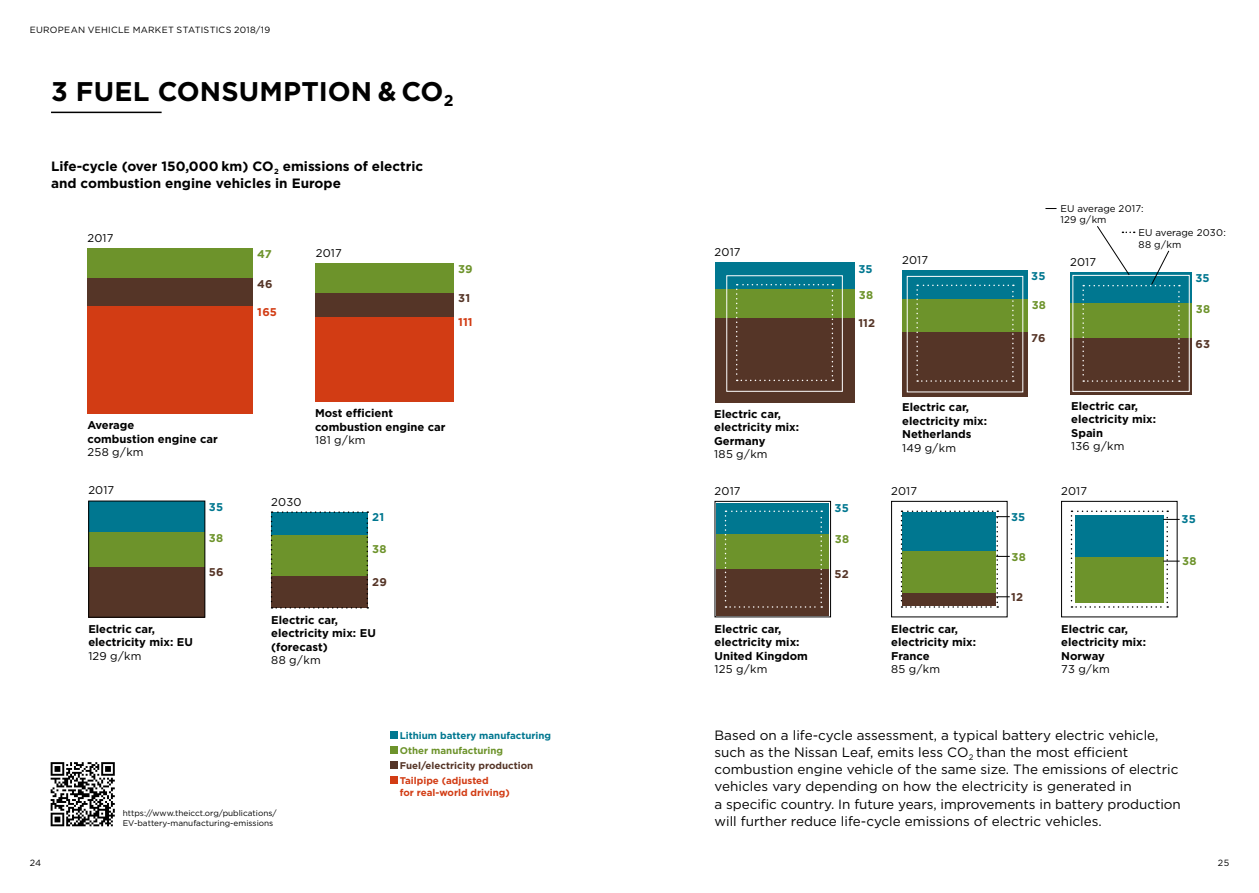
<style>
.page{position:relative;width:1259px;height:893px;background:#fff}
.page>*{position:absolute;margin:0;border:0;box-sizing:border-box;transform-origin:0 0}
.t1{font:700 27px "Gotham";color:#000}
.t2{font:13.5px/17.2px "Gotham";color:#000}
.t3{font:700 13.5px/16.2px "Gotham";color:#000}
.t4{font:700 11.25px/13.5px "Gotham";color:#000}
.t5{font:11.25px "Gotham";letter-spacing:.02em;color:#000}
.t6{font:700 11.25px "Gotham";letter-spacing:.03em;color:#6d932b}
.t7{font:700 11.25px "Gotham";letter-spacing:.02em;color:#553527}
.t8{font:700 11.25px "Gotham";letter-spacing:.015em;color:#007790}
.t9{font:700 11.25px "Gotham";letter-spacing:.015em;color:#d23c14}
.t10{font:9.75px/11.7px "Gotham";color:#000}
.t11{font:700 9.75px/11.7px "Gotham";color:#d23c14}
.t12{font:700 9.75px "Gotham";color:#007790}
.t13{font:700 9.75px "Gotham";color:#553527}
.t14{font:700 9.75px "Gotham";color:#6d932b}
.t15{font:9px "Gotham";letter-spacing:.03em;color:#000}
.t16{font:8.25px/9.9px "Gotham";color:#000}
</style>
<div class="page">
<div style="left:87px;top:249px;width:166px;height:29px;background:#6d932b"></div>
<div style="left:87px;top:278px;width:166px;height:29px;background:#553527"></div>
<div style="left:87px;top:307px;width:166px;height:107px;background:#d23c14"></div>
<div style="left:315px;top:263px;width:138px;height:30px;background:#6d932b"></div>
<div style="left:315px;top:293px;width:138px;height:24px;background:#553527"></div>
<div style="left:315px;top:317px;width:138px;height:85px;background:#d23c14"></div>
<svg style="left:271px;top:511px;width:97px;height:98px;background:#4d6e44"></svg>
<div style="left:88px;top:501px;width:117px;height:31px;background:#007790"></div>
<div style="left:88px;top:532px;width:117px;height:35px;background:#6d932b"></div>
<div style="left:88px;top:567px;width:117px;height:50px;background:#553527"></div>
<div style="left:88px;top:501px;width:117px;height:117px;border:1px solid #000"></div>
<div style="left:891px;top:501px;width:116px;height:116px;border:1px solid #000"></div>
<div style="left:1061px;top:501px;width:116px;height:116px;border:1px solid #000"></div>
<div style="left:714px;top:263px;width:140px;height:26px;background:#007790"></div>
<div style="left:714px;top:289px;width:140px;height:29px;background:#6d932b"></div>
<div style="left:714px;top:318px;width:140px;height:84px;background:#553527"></div>
<svg style="left:736px;top:284px;width:97px;height:97px"></svg>
<div style="left:726px;top:275px;width:116px;height:117px;border:1px solid #fff"></div>
<div style="left:902px;top:270px;width:126px;height:30px;background:#007790"></div>
<div style="left:902px;top:300px;width:126px;height:32px;background:#6d932b"></div>
<div style="left:902px;top:332px;width:126px;height:64px;background:#553527"></div>
<svg style="left:916px;top:285px;width:98px;height:97px"></svg>
<div style="left:907px;top:276px;width:116px;height:116px;border:1px solid #fff"></div>
<div style="left:716px;top:503px;width:113px;height:32px;background:#007790"></div>
<div style="left:716px;top:535px;width:113px;height:34px;background:#6d932b"></div>
<div style="left:716px;top:569px;width:113px;height:46px;background:#553527"></div>
<svg style="left:725px;top:510px;width:97px;height:98px"></svg>
<div style="left:714px;top:501px;width:117px;height:116px;border:1px solid #000"></div>
<div style="left:1070px;top:272px;width:122px;height:31px;background:#007790"></div>
<div style="left:1070px;top:303px;width:122px;height:35px;background:#6d932b"></div>
<div style="left:1070px;top:338px;width:122px;height:56px;background:#553527"></div>
<div style="left:1072px;top:275px;width:117px;height:117px;border:1px solid #fff"></div>
<hr style="left:51px;top:112px;width:111px;height:1px;background:#000">
<div style="left:390px;top:777px;width:7px;height:7px;background:#d23c14"></div>
<div style="left:390px;top:762px;width:7px;height:7px;background:#553527"></div>
<div style="left:390px;top:747px;width:7px;height:7px;background:#6d932b"></div>
<div style="left:390px;top:732px;width:7px;height:7px;background:#007790"></div>
<svg style="left:50px;top:762px;width:63px;height:65px"></svg>
<svg style="left:51px;top:762px;width:64px;height:64px"></svg>
<svg style="left:1070px;top:510px;width:109px;height:98px"></svg>
<svg style="left:900px;top:510px;width:109px;height:98px;background:#578a6b"></svg>
<svg style="left:1082px;top:226px;width:98px;height:156px"></svg>
<p class="t15" style="left:30px;top:24px;width:242px">EUROPEAN VEHICLE MARKET STATISTICS 2018/19</p>
<h1 class="t1" style="left:51px;top:74px;width:404px">3 FUEL CONSUMPTION &amp; CO<sub>2</sub></h1>
<p class="t3" style="left:51px;top:158px;width:374px">Life-cycle (over 150,000 km) CO<sub>2</sub> emissions of electric and combustion engine vehicles in Europe</p>
<p class="t5" style="left:87px;top:231px;width:27px">2017</p>
<p class="t6" style="left:257px;top:247px;width:16px">47</p>
<p class="t7" style="left:257px;top:276px;width:17px">46</p>
<p class="t9" style="left:257px;top:305px;width:21px">165</p>
<p class="t5" style="left:316px;top:246px;width:27px">2017</p>
<p class="t6" style="left:458px;top:261px;width:16px">39</p>
<p class="t7" style="left:458px;top:290px;width:14px">31</p>
<p class="t9" style="left:458px;top:314px;width:16px">111</p>
<p class="t4" style="left:87px;top:419px;width:132px">Average<br>combustion engine car</p>
<p class="t5" style="left:87px;top:445px;width:58px">258 g/km</p>
<p class="t4" style="left:315px;top:406px;width:132px">Most efficient combustion engine car</p>
<p class="t5" style="left:315px;top:433px;width:52px">181 g/km</p>
<p class="t5" style="left:714px;top:245px;width:27px">2017</p>
<p class="t4" style="left:714px;top:407px;width:86px">Electric car, electricity mix:<br>Germany</p>
<p class="t5" style="left:714px;top:447px;width:55px">185 g/km</p>
<p class="t8" style="left:858px;top:261px;width:16px">35</p>
<p class="t6" style="left:858px;top:287px;width:16px">38</p>
<p class="t7" style="left:858px;top:316px;width:18px">112</p>
<p class="t10" style="left:1060px;top:202px;width:85px">EU average 2017:<br>129 g/km</p>
<p class="t5" style="left:902px;top:253px;width:27px">2017</p>
<p class="t5" style="left:1070px;top:255px;width:27px">2017</p>
<p class="t10" style="left:1138px;top:226px;width:89px">EU average 2030:<br>88 g/km</p>
<p class="t8" style="left:1031px;top:269px;width:16px">35</p>
<p class="t8" style="left:1195px;top:271px;width:16px">35</p>
<p class="t6" style="left:1031px;top:298px;width:16px">38</p>
<p class="t6" style="left:1195px;top:302px;width:16px">38</p>
<p class="t4" style="left:902px;top:401px;width:86px">Electric car, electricity mix:<br>Netherlands</p>
<p class="t5" style="left:902px;top:441px;width:55px">149 g/km</p>
<p class="t7" style="left:1031px;top:331px;width:16px">76</p>
<p class="t4" style="left:1071px;top:399px;width:86px">Electric car, electricity mix:<br>Spain</p>
<p class="t5" style="left:1071px;top:439px;width:55px">136 g/km</p>
<p class="t7" style="left:1195px;top:337px;width:16px">63</p>
<p class="t5" style="left:88px;top:483px;width:27px">2017</p>
<p class="t5" style="left:714px;top:483px;width:27px">2017</p>
<p class="t5" style="left:891px;top:483px;width:27px">2017</p>
<p class="t5" style="left:1061px;top:483px;width:27px">2017</p>
<p class="t5" style="left:271px;top:494px;width:32px">2030</p>
<p class="t8" style="left:209px;top:499px;width:16px">35</p>
<p class="t8" style="left:834px;top:501px;width:16px">35</p>
<p class="t8" style="left:372px;top:509px;width:13px">21</p>
<p class="t8" style="left:1011px;top:510px;width:16px">35</p>
<p class="t8" style="left:1181px;top:512px;width:16px">35</p>
<p class="t6" style="left:209px;top:531px;width:16px">38</p>
<p class="t7" style="left:209px;top:565px;width:16px">56</p>
<p class="t4" style="left:88px;top:622px;width:106px">Electric car, electricity mix: EU</p>
<p class="t5" style="left:88px;top:649px;width:55px">129 g/km</p>
<p class="t6" style="left:372px;top:541px;width:16px">38</p>
<p class="t7" style="left:372px;top:575px;width:16px">29</p>
<p class="t4" style="left:271px;top:613px;width:106px">Electric car, electricity mix: EU (forecast)</p>
<p class="t5" style="left:271px;top:653px;width:51px">88 g/km</p>
<p class="t16" style="left:123px;top:808px;width:156px">https://www.theicct.org/publications/<br>EV-battery-manufacturing-emissions</p>
<p class="t12" style="left:400px;top:729px;width:153px">Lithium battery manufacturing</p>
<p class="t14" style="left:400px;top:744px;width:105px">Other manufacturing</p>
<p class="t13" style="left:400px;top:759px;width:135px">Fuel/electricity production</p>
<p class="t11" style="left:400px;top:774px;width:111px">Tailpipe (adjusted<br>for real-world driving)</p>
<p class="t4" style="left:714px;top:622px;width:95px">Electric car, electricity mix:<br>United Kingdom</p>
<p class="t5" style="left:714px;top:662px;width:54px">125 g/km</p>
<p class="t6" style="left:835px;top:532px;width:16px">38</p>
<p class="t7" style="left:834px;top:567px;width:16px">52</p>
<p class="t4" style="left:891px;top:622px;width:86px">Electric car, electricity mix:<br>France</p>
<p class="t5" style="left:891px;top:662px;width:51px">85 g/km</p>
<p class="t6" style="left:1011px;top:549px;width:16px">38</p>
<p class="t7" style="left:1011px;top:589px;width:13px">12</p>
<p class="t4" style="left:1061px;top:622px;width:86px">Electric car, electricity mix:<br>Norway</p>
<p class="t5" style="left:1061px;top:662px;width:50px">73 g/km</p>
<p class="t6" style="left:1182px;top:554px;width:16px">38</p>
<p class="t2" style="left:714px;top:726px;width:468px">Based on a life-cycle assessment, a typical battery electric vehicle, such as the Nissan Leaf, emits less CO<sub>2</sub> than the most efficient combustion engine vehicle of the same size. The emissions of electric vehicles vary depending on how the electricity is generated in<br>a specific country. In future years, improvements in battery production will further reduce life-cycle emissions of electric vehicles.</p>
<p class="t15" style="left:30px;top:857px;width:13px">24</p>
<p class="t15" style="left:1218px;top:857px;width:13px">25</p>
</div>
